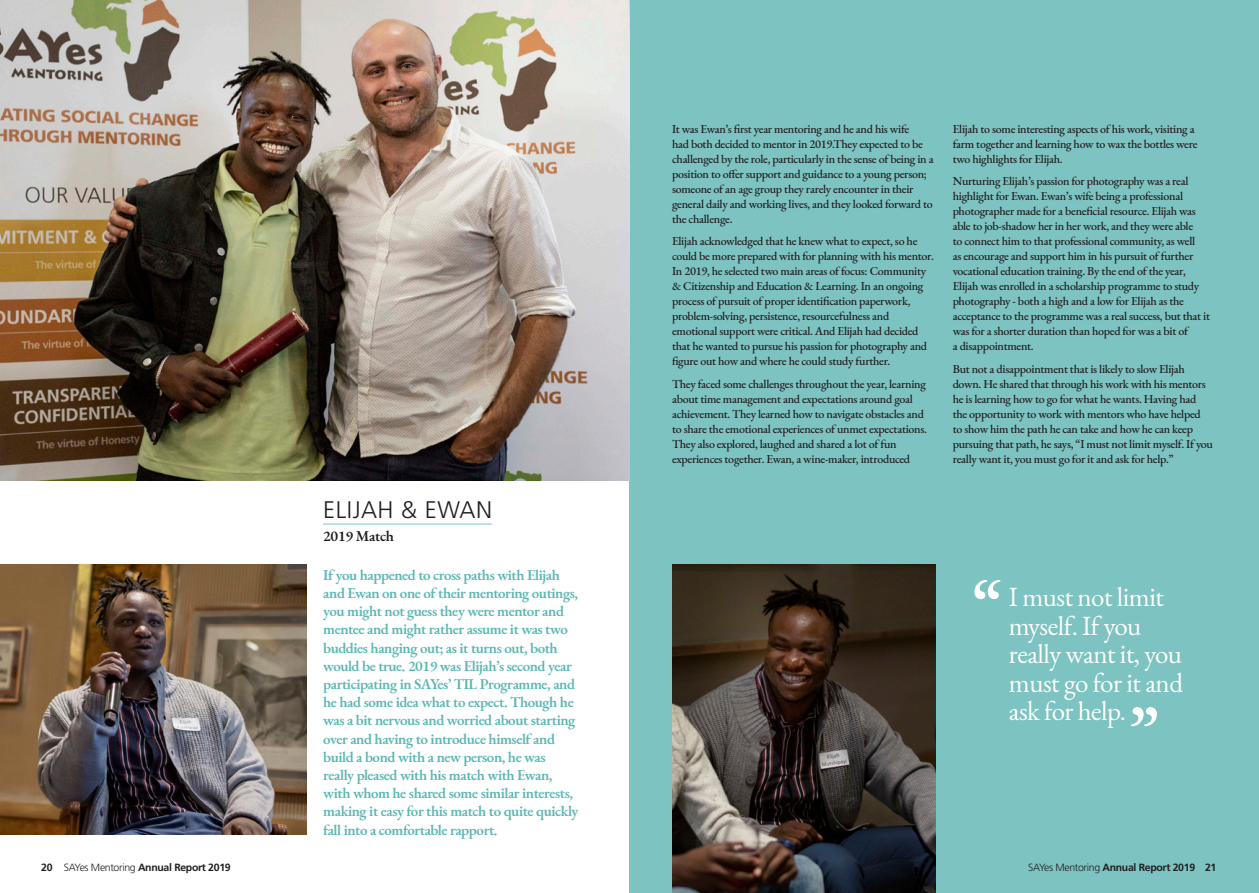
<style>
.page{position:relative;width:1259px;height:893px;background:#fff}
.page>*{position:absolute;margin:0;border:0;box-sizing:border-box;transform-origin:0 0}
.t1{font:600 69px "EB Garamond";color:#fff}
.t2{font:27px/28.5px "EB Garamond";letter-spacing:-.02em;color:#fff}
.t3{font:300 24px "Frutiger";letter-spacing:.02em;color:#231f20}
.SubIntro{font:600 15px/18.1px "EB Garamond";letter-spacing:-.03em;color:#5ab7b3}
.Intro{font:600 15px "EB Garamond";letter-spacing:-.02em;color:#231f20}
.t4{font:500 12px/15px "EB Garamond";letter-spacing:-.025em;color:#231f20}
.Folios{font:700 10.5px "Frutiger";letter-spacing:-.03em;color:#231f20}
.s1{font-weight:300}
</style>
<div class="page">
<div style="left:629px;top:0;width:630px;height:893px;background:#7dc3c1"></div>
<hr style="left:323px;top:524px;width:169px;height:1px;background:#7dc3c1">
<img style="left:0;top:0;width:629px;height:480px">
<img style="left:672px;top:565px;width:263px;height:328px">
<img style="left:0;top:565px;width:306px;height:270px">
<p class="t4" style="left:672px;top:121px;width:263px">It was Ewan’s first year mentoring and he and his wife<br>had both decided to mentor in 2019.They expected to be challenged by the role, particularly in the sense of being in a position to offer support and guidance to a young person; someone of an age group they rarely encounter in their general daily and working lives, and they looked forward to the challenge.</p>
<p class="t4" style="left:672px;top:234px;width:263px">Elijah acknowledged that he knew what to expect, so he could be more prepared with for planning with his mentor.<br>In 2019, he selected two main areas of focus: Community &amp; Citizenship and Education &amp; Learning. In an ongoing process of pursuit of proper identification paperwork, problem-solving, persistence, resourcefulness and emotional support were critical. And Elijah had decided that he wanted to pursue his passion for photography and figure out how and where he could study further.</p>
<p class="t4" style="left:672px;top:376px;width:256px">They faced some challenges throughout the year, learning about time management and expectations around goal achievement. They learned how to navigate obstacles and to share the emotional experiences of unmet expectations.<br>They also explored, laughed and shared a lot of fun experiences together. Ewan, a wine-maker, introduced</p>
<p class="t4" style="left:952px;top:121px;width:246px">Elijah to some interesting aspects of his work, visiting a farm together and learning how to wax the bottles were two highlights for Elijah.</p>
<p class="t4" style="left:952px;top:174px;width:259px">Nurturing Elijah’s passion for photography was a real highlight for Ewan. Ewan’s wife being a professional photographer made for a beneficial resource. Elijah was able to job-shadow her in her work, and they were able<br>to connect him to that professional community, as well<br>as encourage and support him in his pursuit of further vocational education training. By the end of the year, Elijah was enrolled in a scholarship programme to study photography - both a high and a low for Elijah as the acceptance to the programme was a real success, but that it was for a shorter duration than hoped for was a bit of<br>a disappointment.</p>
<p class="t4" style="left:952px;top:361px;width:262px">But not a disappointment that is likely to slow Elijah down. He shared that through his work with his mentors he is learning how to go for what he wants. Having had the opportunity to work with mentors who have helped to show him the path he can take and how he can keep pursuing that path, he says, “I must not limit myself. If you really want it, you must go for it and ask for help.”</p>
<p class="t3" style="left:323px;top:496px;width:170px">ELIJAH &amp; EWAN</p>
<p class="Intro" style="left:323px;top:525px;width:72px">2019 Match</p>
<p class="SubIntro" style="left:323px;top:565px;width:257px">If you happened to cross paths with Elijah and Ewan on one of their mentoring outings, you might not guess they were mentor and mentee and might rather assume it was two buddies hanging out; as it turns out, both would be true. 2019 was Elijah’s second year participating in SAYes’ TIL Programme, and he had some idea what to expect. Though he was a bit nervous and worried about starting over and having to introduce himself and build a bond with a new person, he was really pleased with his match with Ewan, with whom he shared some similar interests, making it easy for this match to quite quickly fall into a comfortable rapport.</p>
<p class="t1" style="left:972px;top:558px;width:31px">“</p>
<p class="t2" style="left:1009px;top:583px;width:176px">I must not limit myself. If you really want it, you must go for it and ask for help.</p>
<p class="t1" style="left:1128px;top:685px;width:31px">”</p>
<p class="Folios" style="left:41px;top:861px;width:13px">20</p>
<p class="Folios" style="left:64px;top:861px;width:168px"><span class="s1">SAYes Mentoring</span> Annual Report 2019</p>
<p class="Folios" style="left:1028px;top:861px;width:168px"><span class="s1">SAYes Mentoring</span> Annual Report 2019</p>
<p class="Folios" style="left:1205px;top:861px;width:13px">21</p>
</div>
